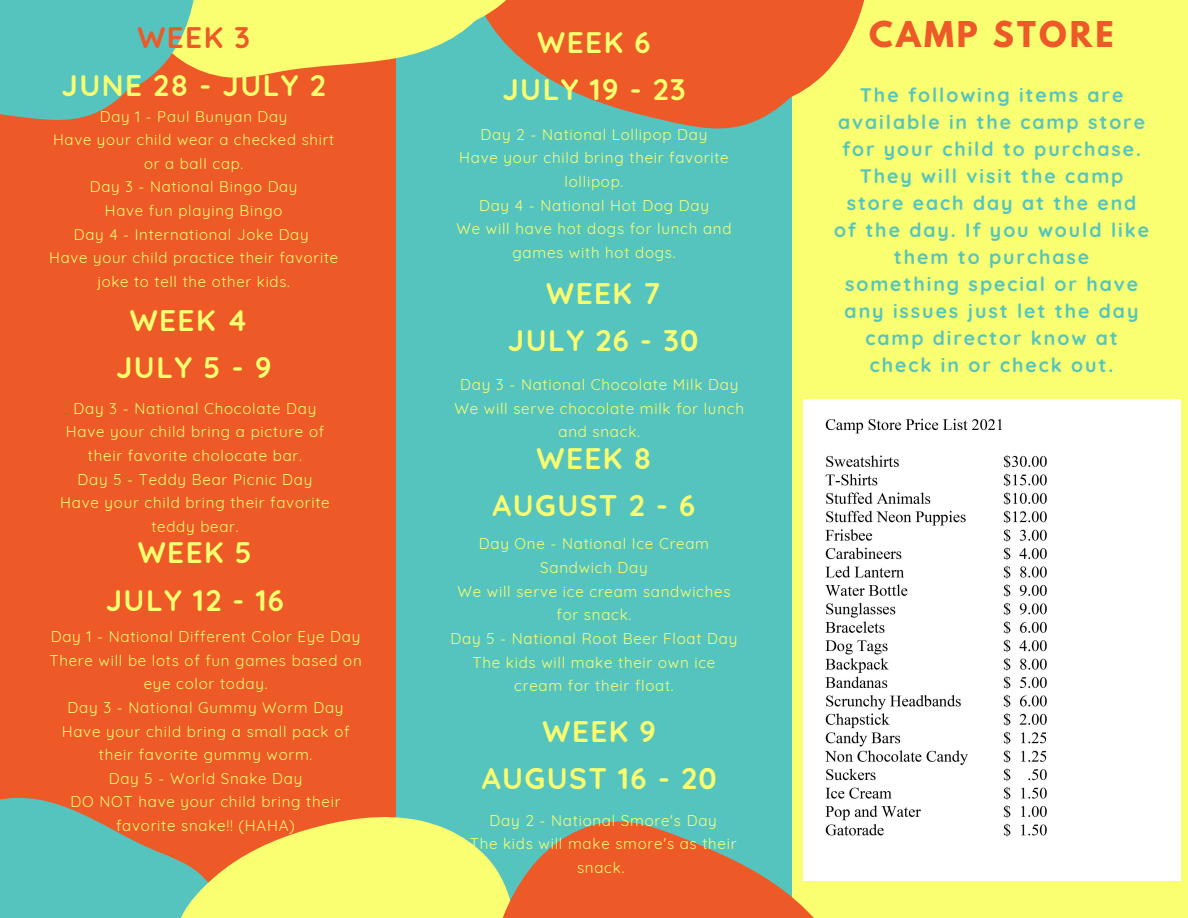
<style>
.page{position:relative;width:1188px;height:918px;background:#f9ff70}
.page>*{position:absolute;margin:0;border:0;box-sizing:border-box;transform-origin:0 0}
.t1{font:700 31.5px "League Spartan";letter-spacing:.1em;color:#ed5927}
.t2{font:700 29.7px "Quicksand";letter-spacing:.05em;color:#f9ff70}
.t3{font:700 29.7px "Quicksand";color:#ed5927}
.t4{font:700 19.5px/27px "Quicksand";letter-spacing:.1em;color:#56c4be;text-align:center}
.t5{font:15.15px/23.7px "Quicksand";letter-spacing:.05em;color:#f9ff70;text-align:center}
.t6{font:15px/23.7px "Quicksand";letter-spacing:.05em;color:#f9ff70;text-align:center}
</style>
<div class="page">
<div style="left:0;top:0;width:397px;height:918px;background:#ed5927"></div>
<div style="left:396px;top:0;width:396px;height:918px;background:#56c4be"></div>
<img style="left:803px;top:400px;width:377px;height:481px">
<svg style="left:0;top:797px;width:107px;height:121px"></svg>
<svg style="left:107px;top:817px;width:290px;height:101px;fill:#f9ff70"></svg>
<svg style="left:397px;top:743px;width:501px;height:175px"></svg>
<svg style="left:278px;top:0;width:181px;height:72px;fill:#f9ff70"></svg>
<svg style="left:0;top:0;width:278px;height:120px;fill:#56c4be"></svg>
<svg style="left:459px;top:0;width:406px;height:129px;fill:#ed5927"></svg>
<p class="t3" style="left:137px;top:19px;width:114px">WEEK 3</p>
<p class="t2" style="left:61px;top:66px;width:266px">JUNE 28 - JULY 2</p>
<p class="t6" style="left:100px;top:104px;width:189px">Day 1 - Paul Bunyan Day</p>
<p class="t6" style="left:53px;top:128px;width:283px">Have your child wear a checked shirt or a ball cap.</p>
<p class="t6" style="left:90px;top:175px;width:209px">Day 3 - National Bingo Day</p>
<p class="t6" style="left:105px;top:199px;width:179px">Have fun playing Bingo</p>
<p class="t6" style="left:74px;top:222px;width:236px">Day 4 - International Joke Day</p>
<p class="t6" style="left:49px;top:246px;width:291px">Have your child practice their favorite joke to tell the other kids.</p>
<p class="t2" style="left:130px;top:301px;width:120px">WEEK 4</p>
<p class="t2" style="left:116px;top:348px;width:157px">JULY 5 - 9</p>
<p class="t5" style="left:74px;top:396px;width:244px">Day 3 - National Chocolate Day</p>
<p class="t5" style="left:66px;top:420px;width:260px">Have your child bring a picture of their favorite cholocate bar.</p>
<p class="t5" style="left:78px;top:467px;width:236px">Day 5 - Teddy Bear Picnic Day</p>
<p class="t5" style="left:60px;top:491px;width:271px">Have your child bring their favorite teddy bear.</p>
<p class="t2" style="left:138px;top:534px;width:116px">WEEK 5</p>
<p class="t2" style="left:106px;top:581px;width:180px">JULY 12 - 16</p>
<p class="t5" style="left:51px;top:625px;width:311px">Day 1 - National Different Color Eye Day</p>
<p class="t5" style="left:49px;top:648px;width:314px">There will be lots of fun games based on eye color today.</p>
<p class="t5" style="left:68px;top:695px;width:277px">Day 3 - National Gummy Worm Day</p>
<p class="t5" style="left:62px;top:719px;width:289px">Have your child bring a small pack of their favorite gummy worm.</p>
<p class="t5" style="left:109px;top:766px;width:195px">Day 5 - World Snake Day</p>
<p class="t5" style="left:71px;top:790px;width:271px">DO NOT have your child bring their favorite snake!! (HAHA)</p>
<p class="t2" style="left:537px;top:23px;width:115px">WEEK 6</p>
<p class="t2" style="left:502px;top:70px;width:185px">JULY 19 - 23</p>
<p class="t5" style="left:481px;top:122px;width:228px">Day 2 - National Lollipop Day</p>
<p class="t5" style="left:459px;top:146px;width:271px">Have your child bring their favorite lollipop.</p>
<p class="t5" style="left:479px;top:193px;width:231px">Day 4 - National Hot Dog Day</p>
<p class="t5" style="left:456px;top:217px;width:277px">We will have hot dogs for lunch and games with hot dogs.</p>
<p class="t2" style="left:546px;top:274px;width:116px">WEEK 7</p>
<p class="t2" style="left:508px;top:321px;width:192px">JULY 26 - 30</p>
<p class="t5" style="left:460px;top:373px;width:280px">Day 3 - National Chocolate Milk Day</p>
<p class="t5" style="left:454px;top:396px;width:291px">We will serve chocolate milk for lunch and snack.</p>
<p class="t2" style="left:537px;top:439px;width:116px">WEEK 8</p>
<p class="t2" style="left:492px;top:486px;width:205px">AUGUST 2 - 6</p>
<p class="t5" style="left:479px;top:532px;width:232px">Day One - National Ice Cream<br>Sandwich Day</p>
<p class="t5" style="left:458px;top:579px;width:274px">We will serve ice cream sandwiches for snack.</p>
<p class="t5" style="left:451px;top:626px;width:288px">Day 5 - National Root Beer Float Day</p>
<p class="t5" style="left:473px;top:650px;width:244px">The kids will make their own ice cream for their float.</p>
<p class="t2" style="left:543px;top:712px;width:115px">WEEK 9</p>
<p class="t2" style="left:482px;top:759px;width:237px">AUGUST 16 - 20</p>
<p class="t5" style="left:490px;top:808px;width:229px">Day 2 - National Smore's Day</p>
<p class="t5" style="left:470px;top:832px;width:268px">The kids will make smore's as their snack.</p>
<p class="t1" style="left:869px;top:19px;width:246px">CAMP STORE</p>
<p class="t4" style="left:834px;top:81px;width:317px">The following items are available in the camp store for your child to purchase.<br>They will visit the camp store each day at the end of the day. If you would like them to purchase<br>something special or have any issues just let the day camp director know at check in or check out.</p>
</div>
